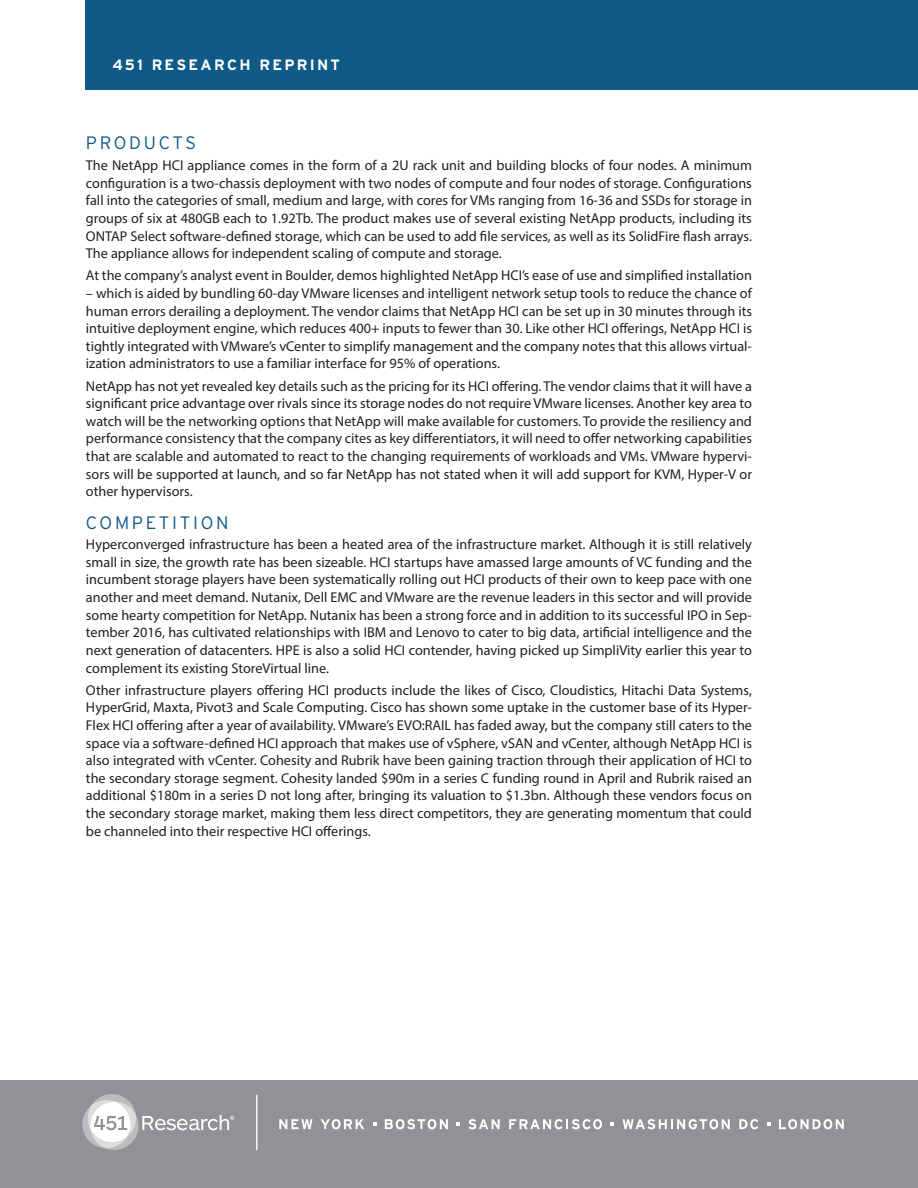
<style>
.page{position:relative;width:918px;height:1188px;background:#fff}
.page>*{position:absolute;margin:0;border:0;box-sizing:border-box;transform-origin:0 0}
.Hed_30_Shorter{font:300 18px "Interstate";letter-spacing:.15em;color:#0f5a86}
.Header{font:700 15px "Interstate";letter-spacing:.15em;color:#fff}
.Myriad_Body{font:14.25px/17.7px "Myriad Pro";color:#231f20;text-align:justify}
</style>
<div class="page">
<div style="left:0;top:1080px;width:918px;height:108px;background:#919295"></div>
<hr style="left:256px;top:1095px;width:1px;height:55px;background:#fff">
<svg style="left:82px;top:1094px;width:152px;height:56px"></svg>
<svg style="left:279px;top:1119px;width:34px;height:10px"></svg>
<svg style="left:321px;top:1119px;width:43px;height:10px"></svg>
<svg style="left:385px;top:1119px;width:63px;height:10px"></svg>
<svg style="left:468px;top:1119px;width:32px;height:10px"></svg>
<svg style="left:509px;top:1119px;width:93px;height:10px"></svg>
<svg style="left:623px;top:1119px;width:107px;height:10px"></svg>
<svg style="left:739px;top:1119px;width:19px;height:10px"></svg>
<svg style="left:779px;top:1119px;width:65px;height:10px"></svg>
<svg style="left:373px;top:1122px;width:3px;height:4px"></svg>
<svg style="left:456px;top:1122px;width:4px;height:4px"></svg>
<svg style="left:611px;top:1122px;width:3px;height:4px"></svg>
<svg style="left:767px;top:1122px;width:3px;height:4px"></svg>
<div style="left:86px;top:0;width:832px;height:90px;background:#0f5a86"></div>
<p class="Header" style="left:112px;top:55px;width:229px">451 RESEARCH REPRINT</p>
<p class="Hed_30_Shorter" style="left:86px;top:132px;width:112px">PRODUCTS</p>
<p class="Myriad_Body" style="left:86px;top:156px;width:668px">The NetApp HCI appliance comes in the form of a 2U rack unit and building blocks of four nodes. A minimum configuration is a two-chassis deployment with two nodes of compute and four nodes of storage. Configurations fall into the categories of small, medium and large, with cores for VMs ranging from 16-36 and SSDs for storage in groups of six at 480GB each to 1.92Tb. The product makes use of several existing NetApp products, including its ONTAP Select software-defined storage, which can be used to add file services, as well as its SolidFire flash arrays.<br>The appliance allows for independent scaling of compute and storage.</p>
<p class="Myriad_Body" style="left:86px;top:266px;width:668px">At the company’s analyst event in Boulder, demos highlighted NetApp HCI’s ease of use and simplified installation</p>
<p class="Myriad_Body" style="left:86px;top:284px;width:668px">– which is aided by bundling 60-day VMware licenses and intelligent network setup tools to reduce the chance of human errors derailing a deployment. The vendor claims that NetApp HCI can be set up in 30 minutes through its intuitive deployment engine, which reduces 400+ inputs to fewer than 30. Like other HCI offerings, NetApp HCI is tightly integrated with VMware’s vCenter to simplify management and the company notes that this allows virtual&shy;ization administrators to use a familiar interface for 95% of operations.</p>
<p class="Myriad_Body" style="left:86px;top:377px;width:668px">NetApp has not yet revealed key details such as the pricing for its HCI offering. The vendor claims that it will have a significant price advantage over rivals since its storage nodes do not require VMware licenses. Another key area to watch will be the networking options that NetApp will make available for customers. To provide the resiliency and performance consistency that the company cites as key differentiators, it will need to offer networking capabilities that are scalable and automated to react to the changing requirements of workloads and VMs. VMware hypervi&shy;sors will be supported at launch, and so far NetApp has not stated when it will add support for KVM, Hyper-V or other hypervisors.</p>
<p class="Hed_30_Shorter" style="left:86px;top:511px;width:144px">COMPETITION</p>
<p class="Myriad_Body" style="left:86px;top:535px;width:668px">Hyperconverged infrastructure has been a heated area of the infrastructure market. Although it is still relatively small in size, the growth rate has been sizeable. HCI startups have amassed large amounts of VC funding and the incumbent storage players have been systematically rolling out HCI products of their own to keep pace with one another and meet demand. Nutanix, Dell EMC and VMware are the revenue leaders in this sector and will provide some hearty competition for NetApp. Nutanix has been a strong force and in addition to its successful IPO in Sep&shy;tember 2016, has cultivated relationships with IBM and Lenovo to cater to big data, artificial intelligence and the next generation of datacenters. HPE is also a solid HCI contender, having picked up SimpliVity earlier this year to complement its existing StoreVirtual line.</p>
<p class="Myriad_Body" style="left:86px;top:681px;width:668px">Other infrastructure players offering HCI products include the likes of Cisco, Cloudistics, Hitachi Data Systems, HyperGrid, Maxta, Pivot3 and Scale Computing. Cisco has shown some uptake in the customer base of its Hyper-Flex HCI offering after a year of availability. VMware’s EVO:RAIL has faded away, but the company still caters to the space via a software-defined HCI approach that makes use of vSphere, vSAN and vCenter, although NetApp HCI is also integrated with vCenter. Cohesity and Rubrik have been gaining traction through their application of HCI to the secondary storage segment. Cohesity landed $90m in a series C funding round in April and Rubrik raised an additional $180m in a series D not long after, bringing its valuation to $1.3bn. Although these vendors focus on the secondary storage market, making them less direct competitors, they are generating momentum that could be channeled into their respective HCI offerings.</p>
</div>
